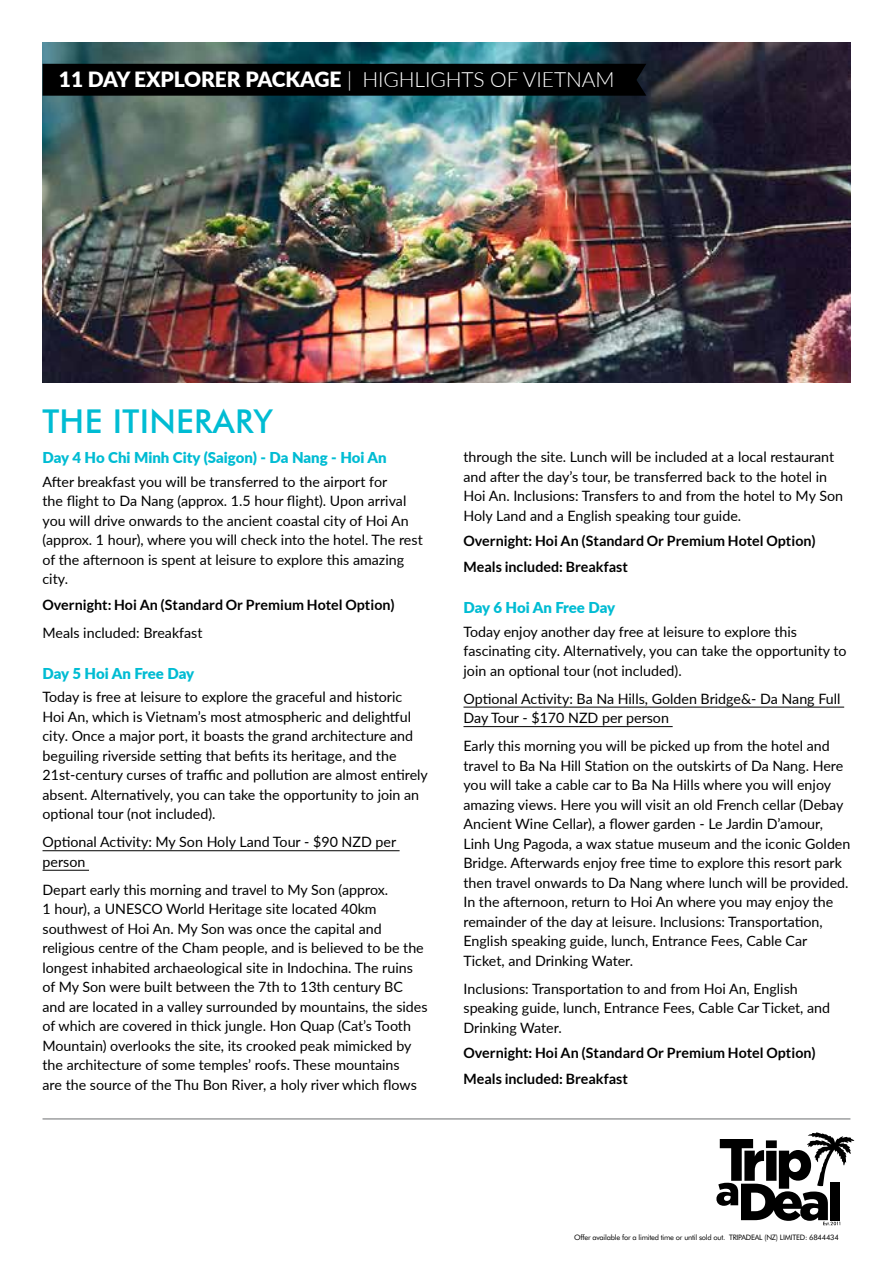
<style>
.page{position:relative;width:893px;height:1263px;background:#fff}
.page>*{position:absolute;margin:0;border:0;box-sizing:border-box;transform-origin:0 0}
.t1{font:500 33px "Futura BT";letter-spacing:.01em;color:#00bcd3}
.t2{font:900 21px "Lato";letter-spacing:-.005em;color:#fff}
.t3{font:900 15px "Lato";letter-spacing:-.005em;color:#00bcd3}
.t4{font:14.25px/19.5px "Lato";color:#000}
.t5{font:700 14.25px/25.8px "Lato";color:#000}
.t6{font:7.5px "Futura BT";letter-spacing:-.03em;color:#000}
.s1{font-weight:300}
</style>
<div class="page">
<svg style="left:716px;top:1132px;width:138px;height:93px"></svg>
<hr style="left:43px;top:1119px;width:807px;height:1px;background:#6d6e71">
<hr style="left:43px;top:850px;width:357px;height:1px;background:#000">
<hr style="left:43px;top:870px;width:46px;height:1px;background:#000">
<hr style="left:463px;top:707px;width:381px;height:1px;background:#000">
<hr style="left:463px;top:726px;width:210px;height:1px;background:#000">
<img style="left:43px;top:43px;width:807px;height:340px">
<div style="left:43px;top:64px;width:603px;height:32px;background:#000"></div>
<h2 class="t2" style="left:59px;top:63px;width:557px">11 DAY EXPLORER PACKAGE <span class="s1">| HIGHLIGHTS OF VIETNAM</span></h2>
<h1 class="t1" style="left:43px;top:402px;width:232px">THE ITINERARY</h1>
<p class="t3" style="left:43px;top:446px;width:346px">Day 4 Ho Chi Minh City (Saigon) - Da Nang - Hoi An</p>
<p class="t4" style="left:43px;top:471px;width:382px">After breakfast you will be transferred to the airport for<br>the flight to Da Nang (approx. 1.5 hour flight). Upon arrival you will drive onwards to the ancient coastal city of Hoi An (approx. 1 hour), where you will check into the hotel. The rest of the afternoon is spent at leisure to explore this amazing city.</p>
<p class="t5" style="left:43px;top:591px;width:354px">Overnight: Hoi An (Standard Or Premium Hotel Option)</p>
<p class="t4" style="left:43px;top:622px;width:162px">Meals included: Breakfast</p>
<p class="t3" style="left:43px;top:662px;width:153px">Day 5 Hoi An Free Day</p>
<p class="t4" style="left:43px;top:687px;width:387px">Today is free at leisure to explore the graceful and historic Hoi An, which is Vietnam’s most atmospheric and delightful city. Once a major port, it boasts the grand architecture and beguiling riverside setting that befits its heritage, and the 21st-century curses of traffic and pollution are almost entirely absent. Alternatively, you can take the opportunity to join an optional tour (not included).</p>
<p class="t4" style="left:43px;top:832px;width:355px">Optional Activity: My Son Holy Land Tour - $90 NZD per person</p>
<p class="t4" style="left:43px;top:879px;width:387px">Depart early this morning and travel to My Son (approx.<br>1 hour), a UNESCO World Heritage site located 40km southwest of Hoi An. My Son was once the capital and religious centre of the Cham people, and is believed to be the longest inhabited archaeological site in Indochina. The ruins of My Son were built between the 7th to 13th century BC and are located in a valley surrounded by mountains, the sides of which are covered in thick jungle. Hon Quap (Cat’s Tooth Mountain) overlooks the site, its crooked peak mimicked by the architecture of some temples’ roofs. These mountains<br>are the source of the Thu Bon River, a holy river which flows</p>
<p class="t4" style="left:463px;top:447px;width:381px">through the site. Lunch will be included at a local restaurant and after the day’s tour, be transferred back to the hotel in Hoi An. Inclusions: Transfers to and from the hotel to My Son Holy Land and a English speaking tour guide.</p>
<p class="t5" style="left:463px;top:528px;width:354px">Overnight: Hoi An (Standard Or Premium Hotel Option)<br>Meals included: Breakfast</p>
<p class="t3" style="left:463px;top:596px;width:153px">Day 6 Hoi An Free Day</p>
<p class="t4" style="left:463px;top:621px;width:385px">Today enjoy another day free at leisure to explore this fascinating city. Alternatively, you can take the opportunity to join an optional tour (not included).</p>
<p class="t4" style="left:463px;top:688px;width:378px">Optional Activity: Ba Na Hills, Golden Bridge&amp;- Da Nang Full<br>Day Tour - $170 NZD per person</p>
<p class="t4" style="left:463px;top:736px;width:388px">Early this morning you will be picked up from the hotel and travel to Ba Na Hill Station on the outskirts of Da Nang. Here you will take a cable car to Ba Na Hills where you will enjoy amazing views. Here you will visit an old French cellar (Debay Ancient Wine Cellar), a flower garden - Le Jardin D’amour, Linh Ung Pagoda, a wax statue museum and the iconic Golden Bridge. Afterwards enjoy free time to explore this resort park then travel onwards to Da Nang where lunch will be provided.<br>In the afternoon, return to Hoi An where you may enjoy the remainder of the day at leisure. Inclusions: Transportation, English speaking guide, lunch, Entrance Fees, Cable Car Ticket, and Drinking Water.</p>
<p class="t4" style="left:463px;top:978px;width:368px">Inclusions: Transportation to and from Hoi An, English speaking guide, lunch, Entrance Fees, Cable Car Ticket, and<br>Drinking Water.</p>
<p class="t5" style="left:463px;top:1040px;width:354px">Overnight: Hoi An (Standard Or Premium Hotel Option)<br>Meals included: Breakfast</p>
<p class="t6" style="left:574px;top:1232px;width:266px">Offer available for a limited time or until sold out. TRIPADEAL (NZ) LIMITED: 6844434</p>
</div>
